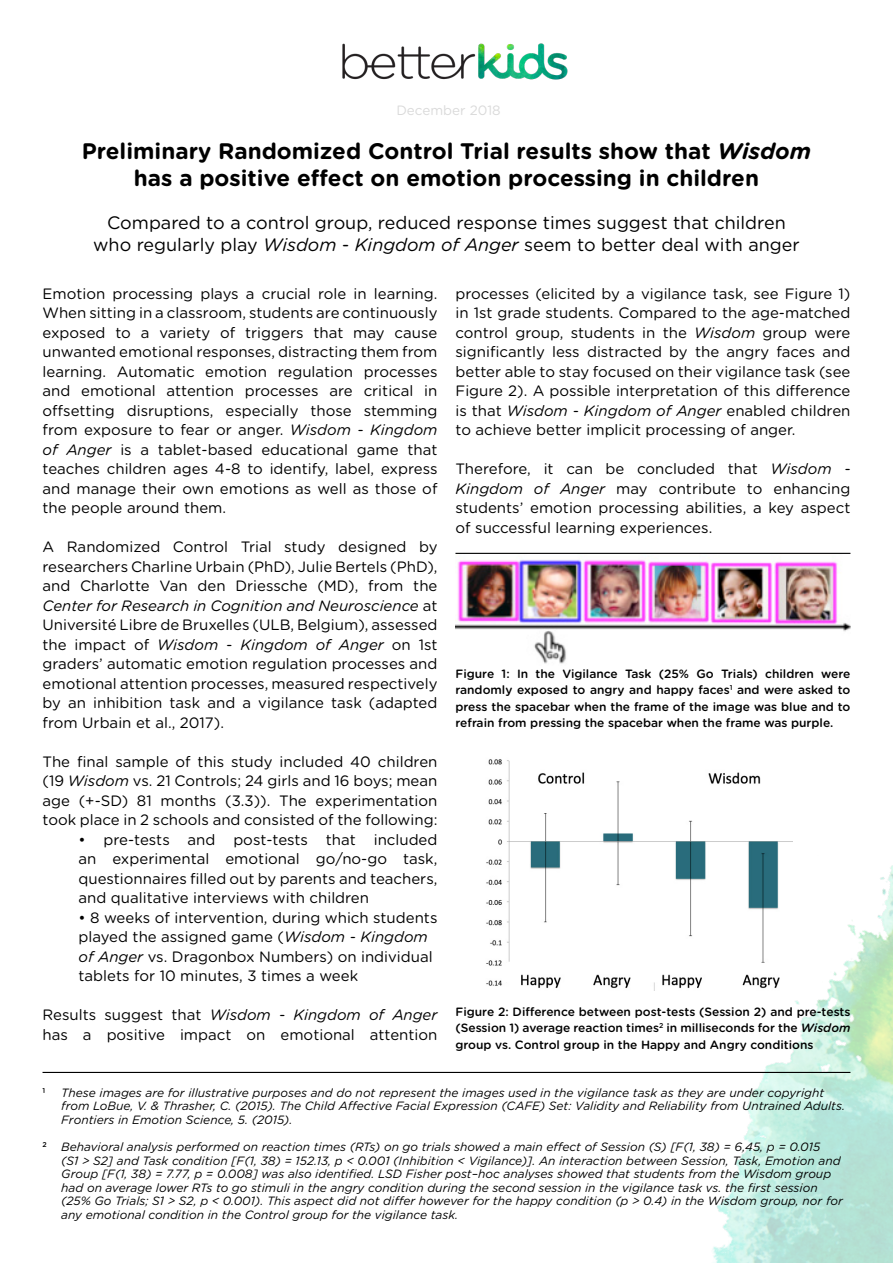
<style>
.page{position:relative;width:893px;height:1263px;background:#fff}
.page>*{position:absolute;margin:0;border:0;box-sizing:border-box;transform-origin:0 0}
.t1{font:700 22.5px/27px "Gotham Rounded";color:#000;text-align:center}
.t2{font:18px/21.6px "Gotham Rounded";color:#000;text-align:center}
.t3{font:15px/19.5px "Gotham Rounded";color:#000;text-align:justify}
.t4{font:13.5px "Gotham Rounded";color:#dadada}
.t5{font:italic 12px/13.5px "Gotham Rounded";color:#000}
.t6{font:500 12px/16.5px "Gotham Rounded";color:#000;text-align:justify}
.t7{font:500 7.05px "Gotham Rounded";color:#000}
.s1{font-style:italic}
</style>
<div class="page">
<img style="left:604px;top:552px;width:289px;height:711px">
<img style="left:342px;top:43px;width:226px;height:37px">
<img style="left:455px;top:554px;width:395px;height:113px">
<img style="left:486px;top:755px;width:306px;height:235px">
<hr style="left:455px;top:553px;width:395px;height:1px;background:#000">
<hr style="left:43px;top:1072px;width:807px;height:1px;background:#000">
<p class="t4" style="left:396px;top:101px;width:106px">December 2018</p>
<h1 class="t1" style="left:82px;top:137px;width:731px">Preliminary Randomized Control Trial results show that <span class="s1">Wisdom </span>has a positive effect on emotion processing in children</h1>
<p class="t2" style="left:93px;top:211px;width:708px">Compared to a control group, reduced response times suggest that children who regularly play <span class="s1">Wisdom - Kingdom of Anger</span> seem to better deal with anger</p>
<p class="t3" style="left:43px;top:283px;width:396px">Emotion processing plays a crucial role in learning.<br>When sitting in a classroom, students are continuously exposed to a variety of triggers that may cause unwanted emotional responses, distracting them from learning. Automatic emotion regulation processes and emotional attention processes are critical in offsetting disruptions, especially those stemming from exposure to fear or anger. <span class="s1">Wisdom - Kingdom of Anger</span> is a tablet-based educational game that teaches children ages 4-8 to identify, label, express and manage their own emotions as well as those of the people around them.</p>
<p class="t3" style="left:43px;top:536px;width:396px">A Randomized Control Trial study designed by researchers Charline Urbain (PhD), Julie Bertels (PhD), and Charlotte Van den Driessche (MD), from the <span class="s1">Center for Research in Cognition and Neuroscience</span> at Université Libre de Bruxelles (ULB, Belgium), assessed the impact of <span class="s1">Wisdom - Kingdom of Anger</span> on 1st graders’ automatic emotion regulation processes and emotional attention processes, measured respectively by an inhibition task and a vigilance task (adapted from Urbain et al., 2017).</p>
<p class="t3" style="left:43px;top:751px;width:396px">The final sample of this study included 40 children (19 <span class="s1">Wisdom</span> vs. 21 Controls; 24 girls and 16 boys; mean age (+-SD) 81 months (3.3)). The experimentation took place in 2 schools and consisted of the following:</p>
<p class="t3" style="left:79px;top:829px;width:360px">• pre-tests and post-tests that included an experimental emotional go/no-go task, questionnaires filled out by parents and teachers, and qualitative interviews with children</p>
<p class="t3" style="left:79px;top:907px;width:360px;text-align:left">• 8 weeks of intervention, during which students played the assigned game (<span class="s1">Wisdom - Kingdom of Anger</span> vs. Dragonbox Numbers) on individual tablets for 10 minutes, 3 times a week</p>
<p class="t3" style="left:43px;top:1004px;width:396px">Results suggest that <span class="s1">Wisdom - Kingdom of Anger </span>has a positive impact on emotional attention</p>
<p class="t3" style="left:455px;top:283px;width:396px">processes (elicited by a vigilance task, see Figure 1) in 1st grade students. Compared to the age-matched control group, students in the <span class="s1">Wisdom</span> group were significantly less distracted by the angry faces and better able to stay focused on their vigilance task (see Figure 2). A possible interpretation of this difference is that <span class="s1">Wisdom - Kingdom of Anger</span> enabled children to achieve better implicit processing of anger.</p>
<p class="t3" style="left:455px;top:458px;width:396px">Therefore, it can be concluded that <span class="s1">Wisdom - Kingdom of Anger</span> may contribute to enhancing students’ emotion processing abilities, a key aspect of successful learning experiences.</p>
<p class="t6" style="left:455px;top:665px;width:396px">Figure 1: In the Vigilance Task (25% Go Trials) children were randomly exposed to angry and happy faces<sup>1</sup> and were asked to press the spacebar when the frame of the image was blue and to refrain from pressing the spacebar when the frame was purple.</p>
<p class="t6" style="left:455px;top:1003px;width:396px">Figure 2: Difference between post-tests (Session 2) and pre-tests (Session 1) average reaction times<sup>2</sup> in milliseconds for the <span class="s1">Wisdom </span>group vs. Control group in the Happy and Angry conditions</p>
<p class="t7" style="left:43px;top:1085px;width:4px">1</p>
<p class="t7" style="left:43px;top:1140px;width:6px">2</p>
<p class="t5" style="left:61px;top:1085px;width:785px">These images are for illustrative purposes and do not represent the images used in the vigilance task as they are under copyright from LoBue, V. &amp; Thrasher, C. (2015). The Child Affective Facial Expression (CAFE) Set: Validity and Reliability from Untrained Adults.<br>Frontiers in Emotion Science, 5. (2015).</p>
<p class="t5" style="left:61px;top:1140px;width:783px">Behavioral analysis performed on reaction times (RTs) on go trials showed a main effect of Session (S) [F(1, 38) = 6,45, p = 0.015<br>(S1 &gt; S2] and Task condition [F(1, 38) = 152.13, p &lt; 0.001 (Inhibition &lt; Vigilance)]. An interaction between Session, Task, Emotion and Group [F(1, 38) = 7.77, p = 0.008] was also identified. LSD Fisher post–hoc analyses showed that students from the Wisdom group had on average lower RTs to go stimuli in the angry condition during the second session in the vigilance task vs. the first session (25% Go Trials; S1 &gt; S2, p &lt; 0.001). This aspect did not differ however for the happy condition (p &gt; 0.4) in the Wisdom group, nor for any emotional condition in the Control group for the vigilance task.</p>
</div>
